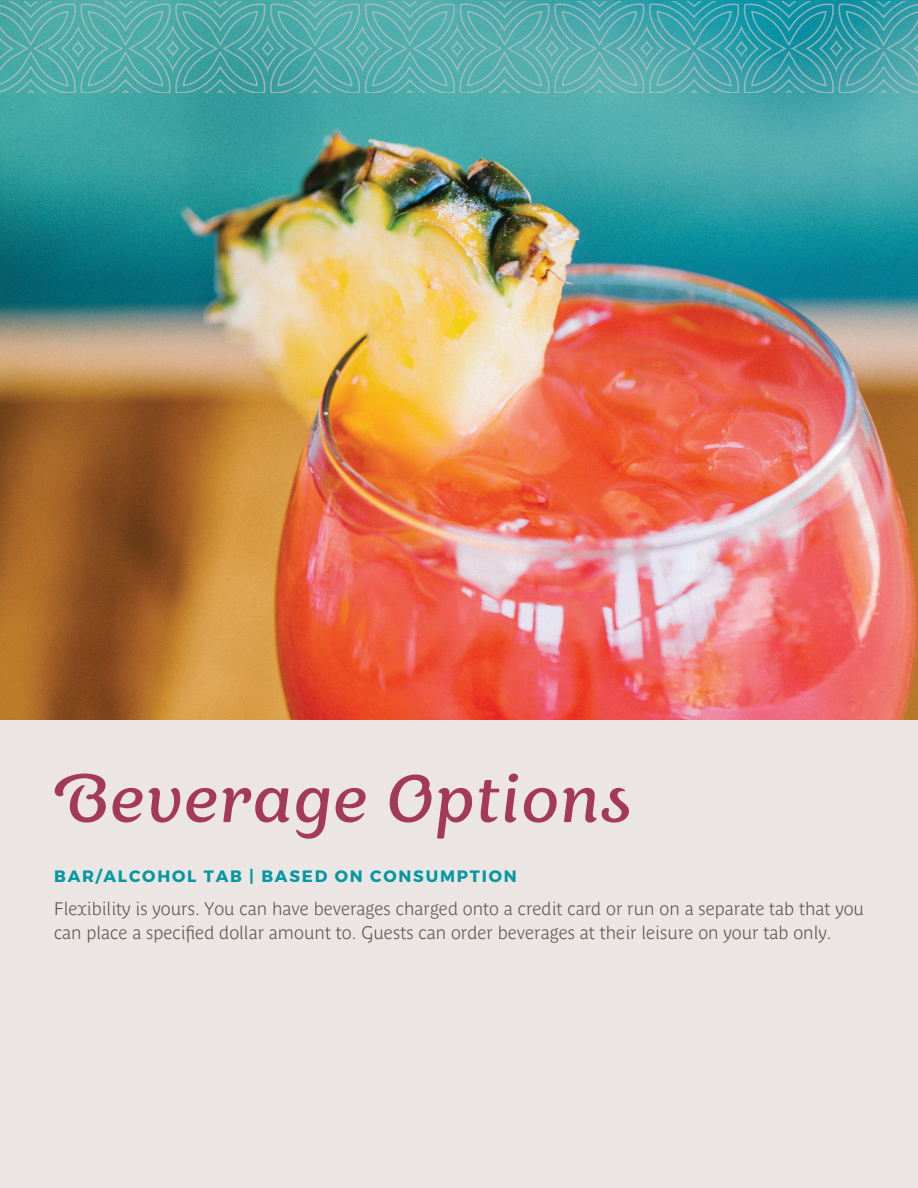
<style>
.page{position:relative;width:918px;height:1188px;background:#ebe6e4}
.page>*{position:absolute;margin:0;border:0;box-sizing:border-box;transform-origin:0 0}
.t1{font:italic 66px "Appetite Pro";letter-spacing:.04em;color:#a4395c}
.t2{font:700 18px/24px "Parisine Plus Std Clair";color:#605350}
.t3{font:700 16.5px "Montserrat";letter-spacing:.11em;color:#0297a1}
</style>
<div class="page">
<img style="left:0;top:0;width:918px;height:720px">
<svg style="left:0;top:1px;width:918px;height:91px;background:#50a9ab"></svg>
<p class="t1" style="left:54px;top:760px;width:579px">Beverage Options</p>
<p class="t3" style="left:54px;top:866px;width:464px">BAR/ALCOHOL TAB | BASED ON CONSUMPTION</p>
<p class="t2" style="left:54px;top:896px;width:812px">Flexibility is yours. You can have beverages charged onto a credit card or run on a separate tab that you can place a specified dollar amount to. Guests can order beverages at their leisure on your tab only.</p>
</div>
